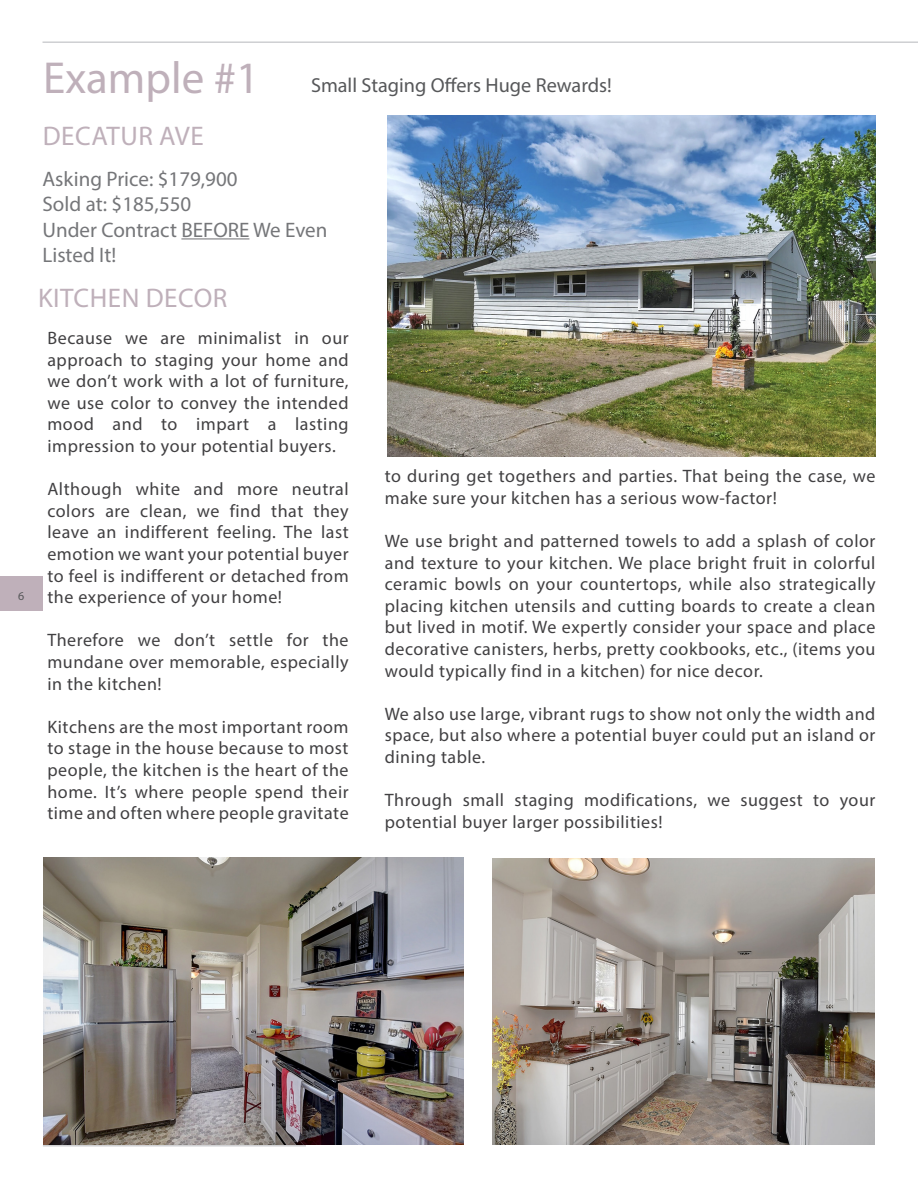
<style>
.page{position:relative;width:918px;height:1188px;background:#fff}
.page>*{position:absolute;margin:0;border:0;box-sizing:border-box;transform-origin:0 0}
.t1{font:45px "Myriad Pro";color:#bfb0ba}
.t2{font:27px "Myriad Pro";letter-spacing:.02em;color:#bfb0ba}
.t3{font:21px/25.5px "Myriad Pro";color:#757679}
.t4{font:20.25px "Myriad Pro";color:#57585a}
.Body_Text{font:18px/21.6px "Myriad Pro";letter-spacing:.03em;color:#414042;text-align:justify}
.t5{font:12px "Myriad Pro";color:#57585a}
</style>
<div class="page">
<div style="left:0;top:577px;width:43px;height:34px;background:#bfb0ba"></div>
<hr style="left:43px;top:42px;width:875px;height:1px;background:#b6b7bb">
<hr style="left:43px;top:1145px;width:263px;height:1px;background:#b6b7bb">
<hr style="left:181px;top:238px;width:68px;height:1px;background:#757679">
<img style="left:387px;top:116px;width:488px;height:340px">
<img style="left:44px;top:857px;width:419px;height:288px">
<img style="left:492px;top:858px;width:382px;height:287px">
<p class="t5" style="left:18px;top:588px;width:8px">6</p>
<p class="t1" style="left:43px;top:50px;width:217px">Example #1</p>
<p class="t2" style="left:43px;top:119px;width:162px">DECATUR AVE</p>
<p class="t4" style="left:311px;top:73px;width:302px">Small Staging Offers Huge Rewards!</p>
<p class="t3" style="left:43px;top:166px;width:197px">Asking Price: $179,900</p>
<p class="t3" style="left:43px;top:191px;width:150px">Sold at: $185,550</p>
<p class="t3" style="left:43px;top:217px;width:286px">Under Contract BEFORE We Even<br>Listed It!</p>
<p class="t2" style="left:38px;top:282px;width:191px">KITCHEN DECOR</p>
<p class="Body_Text" style="left:47px;top:327px;width:303px">Because we are minimalist in our approach to staging your home and we don’t work with a lot of furniture, we use color to convey the intended mood and to impart a lasting impression to your potential buyers.</p>
<p class="Body_Text" style="left:47px;top:478px;width:303px">Although white and more neutral colors are clean, we find that they leave an indifferent feeling. The last emotion we want your potential buyer to feel is indifferent or detached from the experience of your home!</p>
<p class="Body_Text" style="left:47px;top:629px;width:303px">Therefore we don’t settle for the mundane over memorable, especially in the kitchen!</p>
<p class="Body_Text" style="left:47px;top:716px;width:303px">Kitchens are the most important room to stage in the house because to most people, the kitchen is the heart of the home. It’s where people spend their time and often where people gravitate</p>
<p class="Body_Text" style="left:385px;top:465px;width:492px">to during get togethers and parties. That being the case, we make sure your kitchen has a serious wow-factor!</p>
<p class="Body_Text" style="left:385px;top:530px;width:492px">We use bright and patterned towels to add a splash of color and texture to your kitchen. We place bright fruit in colorful ceramic bowls on your countertops, while also strategically placing kitchen utensils and cutting boards to create a clean but lived in motif. We expertly consider your space and place decorative canisters, herbs, pretty cookbooks, etc., (items you would typically find in a kitchen) for nice decor.</p>
<p class="Body_Text" style="left:385px;top:703px;width:492px">We also use large, vibrant rugs to show not only the width and space, but also where a potential buyer could put an island or dining table.</p>
<p class="Body_Text" style="left:385px;top:789px;width:492px">Through small staging modifications, we suggest to your potential buyer larger possibilities!</p>
</div>
